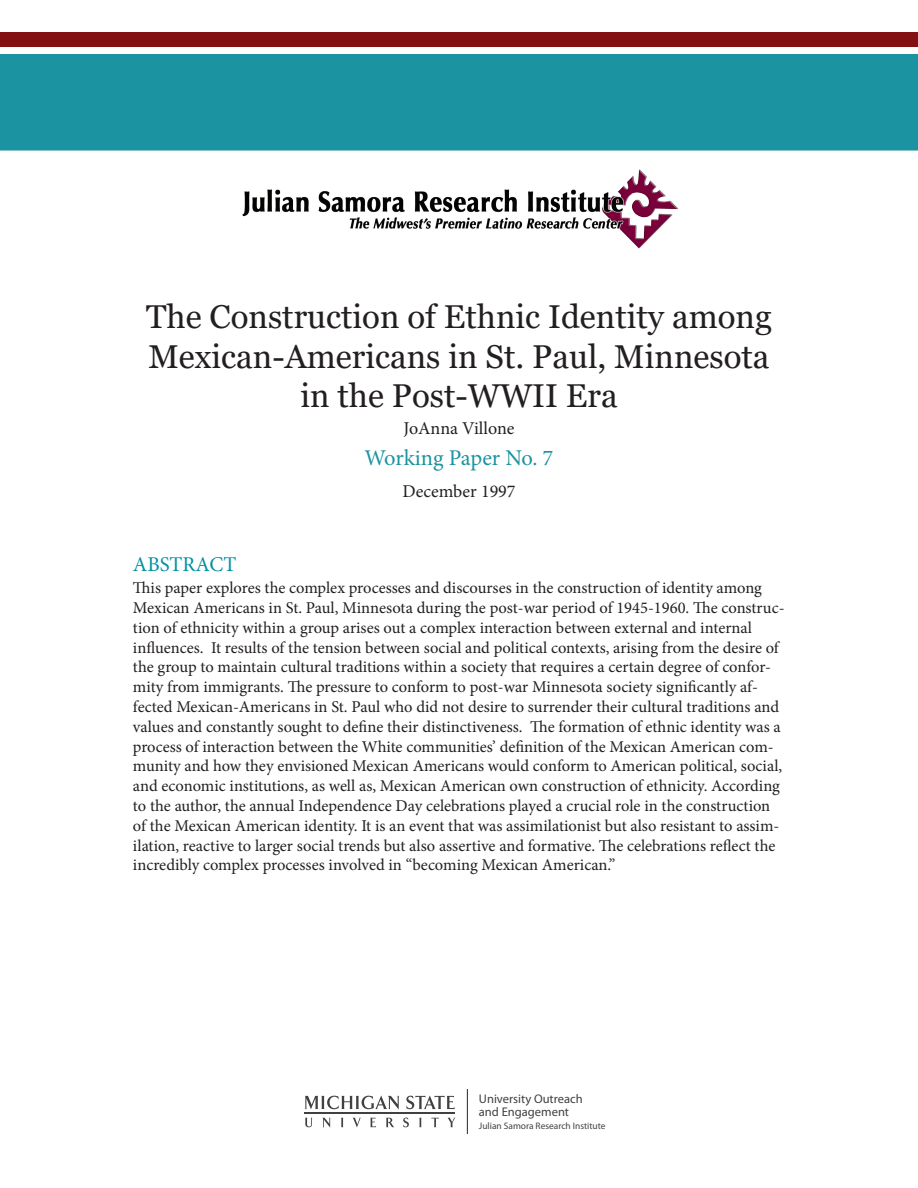
<style>
.page{position:relative;width:918px;height:1188px;background:#fff}
.page>*{position:absolute;margin:0;border:0;box-sizing:border-box;transform-origin:0 0}
.t1{font:33px/39.6px "Georgia";color:#231f20;text-align:center}
.t2{font:22.5px "Minion Pro";letter-spacing:-.01em;color:#1c93a1}
.t3{font:21px "Minion Pro";color:#0092a2}
.t4{font:18px "Minion Pro";color:#231f20}
.t5{font:16.5px/19.8px "Minion Pro";color:#231f20}
.t6{font:12.6px/13.6px "Myriad Pro";color:#414042}
.t7{font:9.45px "Myriad Pro";color:#414042}
</style>
<div class="page">
<div style="left:0;top:54px;width:918px;height:97px;background:#1c93a1"></div>
<div style="left:0;top:32px;width:918px;height:14px;background:#831114"></div>
<img style="left:242px;top:169px;width:436px;height:80px">
<svg style="left:305px;top:1118px;width:7px;height:9px"></svg>
<svg style="left:322px;top:1118px;width:9px;height:10px"></svg>
<svg style="left:341px;top:1118px;width:2px;height:9px"></svg>
<svg style="left:353px;top:1118px;width:8px;height:9px"></svg>
<svg style="left:370px;top:1118px;width:6px;height:9px"></svg>
<svg style="left:386px;top:1118px;width:8px;height:9px"></svg>
<svg style="left:403px;top:1118px;width:6px;height:9px"></svg>
<svg style="left:419px;top:1118px;width:3px;height:9px"></svg>
<svg style="left:432px;top:1118px;width:7px;height:9px"></svg>
<svg style="left:448px;top:1118px;width:7px;height:9px"></svg>
<svg style="left:305px;top:1095px;width:94px;height:15px"></svg>
<svg style="left:406px;top:1095px;width:49px;height:14px"></svg>
<hr style="left:305px;top:1112px;width:150px;height:1px;background:#414042">
<hr style="left:467px;top:1089px;width:1px;height:45px;background:#414042">
<p class="t1" style="left:146px;top:298px;width:627px">The Construction of Ethnic Identity among<br>Mexican-Americans in St. Paul, Minnesota in the Post-WWII Era</p>
<p class="t4" style="left:403px;top:416px;width:113px">JoAnna Villone</p>
<p class="t2" style="left:365px;top:443px;width:190px">Working Paper No. 7</p>
<p class="t4" style="left:402px;top:479px;width:115px">December 1997</p>
<p class="t3" style="left:133px;top:551px;width:105px">ABSTRACT</p>
<p class="t5" style="left:133px;top:578px;width:653px">This paper explores the complex processes and discourses in the construction of identity among Mexican Americans in St. Paul, Minnesota during the post-war period of 1945-1960. The construc&shy;tion of ethnicity within a group arises out a complex interaction between external and internal influences. It results of the tension between social and political contexts, arising from the desire of the group to maintain cultural traditions within a society that requires a certain degree of confor&shy;mity from immigrants. The pressure to conform to post-war Minnesota society significantly af&shy;fected Mexican-Americans in St. Paul who did not desire to surrender their cultural traditions and values and constantly sought to define their distinctiveness. The formation of ethnic identity was a process of interaction between the White communities’ definition of the Mexican American com&shy;munity and how they envisioned Mexican Americans would conform to American political, social, and economic institutions, as well as, Mexican American own construction of ethnicity. According to the author, the annual Independence Day celebrations played a crucial role in the construction of the Mexican American identity. It is an event that was assimilationist but also resistant to assim&shy;ilation, reactive to larger social trends but also assertive and formative. The celebrations reflect the incredibly complex processes involved in “becoming Mexican American.”</p>
<p class="t6" style="left:479px;top:1091px;width:105px">University Outreach and Engagement</p>
<p class="t7" style="left:479px;top:1120px;width:128px">Julian Samora Research Institute</p>
</div>
